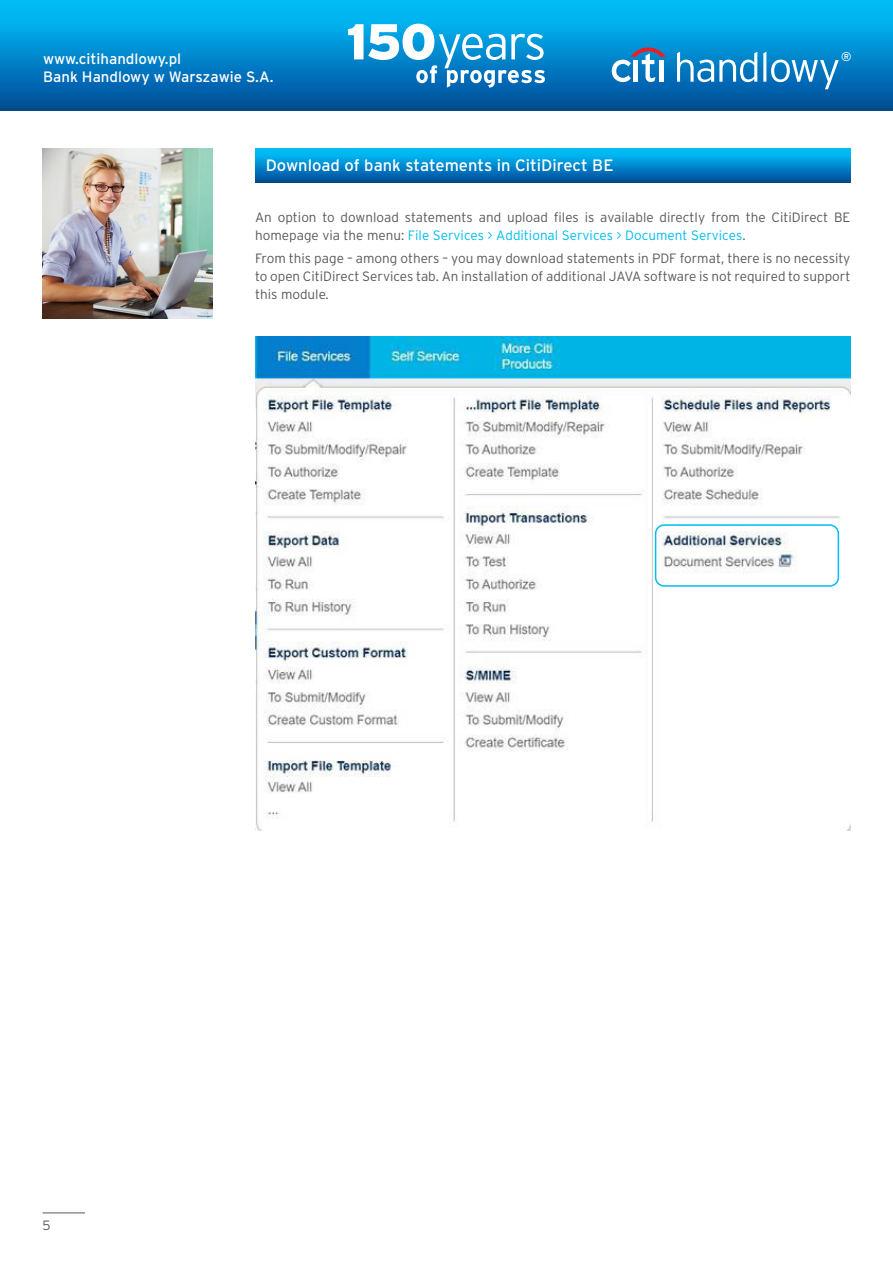
<style>
.page{position:relative;width:893px;height:1263px;background:#fff}
.page>*{position:absolute;margin:0;border:0;box-sizing:border-box;transform-origin:0 0}
.blue_head{font:16.5px "Interstate Pl";color:#fff}
.t1{font:15px/18px "Interstate Pl";color:#fff}
.main_txt{font:300 13.5px/18px "Interstate Pl";color:#58595b}
.t2{font:12.6px "Interstate Pl";color:#fff}
.s1{color:#00bdf2}
</style>
<div class="page">
<div style="left:0;top:0;width:893px;height:111px;background:linear-gradient(to bottom,#00c7ff,#004a96)"></div>
<svg style="left:677px;top:52px;width:80px;height:30px"></svg>
<svg style="left:763px;top:52px;width:76px;height:37px;background:#3894cd"></svg>
<svg style="left:612px;top:47px;width:54px;height:35px"></svg>
<hr style="left:659px;top:60px;width:4px;height:22px;background:#fff">
<svg style="left:348px;top:24px;width:197px;height:64px"></svg>
<hr style="left:43px;top:1212px;width:42px;height:1px;background:#58595b">
<svg style="left:255px;top:149px;width:595px;height:33px;background:#0089cc"></svg>
<img style="left:43px;top:149px;width:170px;height:170px">
<img style="left:255px;top:337px;width:595px;height:493px">
<div style="left:655px;top:524px;width:184px;height:63px;border:2px solid #00bdf2;border-radius:9px"></div>
<p class="t1" style="left:43px;top:49px;width:232px">www.citihandlowy.pl<br>Bank Handlowy w Warszawie S.A.</p>
<p class="t2" style="left:841px;top:49px;width:12px">®</p>
<p class="blue_head" style="left:266px;top:156px;width:349px">Download of bank statements in CitiDirect BE</p>
<p class="main_txt" style="left:255px;top:209px;width:597px">An option to download statements and upload files is available directly from the CitiDirect BE homepage via the menu: <span class="s1">File Services &gt; Additional Services &gt; Document Services</span>.</p>
<p class="main_txt" style="left:255px;top:249px;width:597px;text-align:justify">From this page – among others – you may download statements in PDF format, there is no necessity to open CitiDirect Services tab. An installation of additional JAVA software is not required to support this module.</p>
<p class="main_txt" style="left:43px;top:1216px;width:10px">5</p>
</div>
